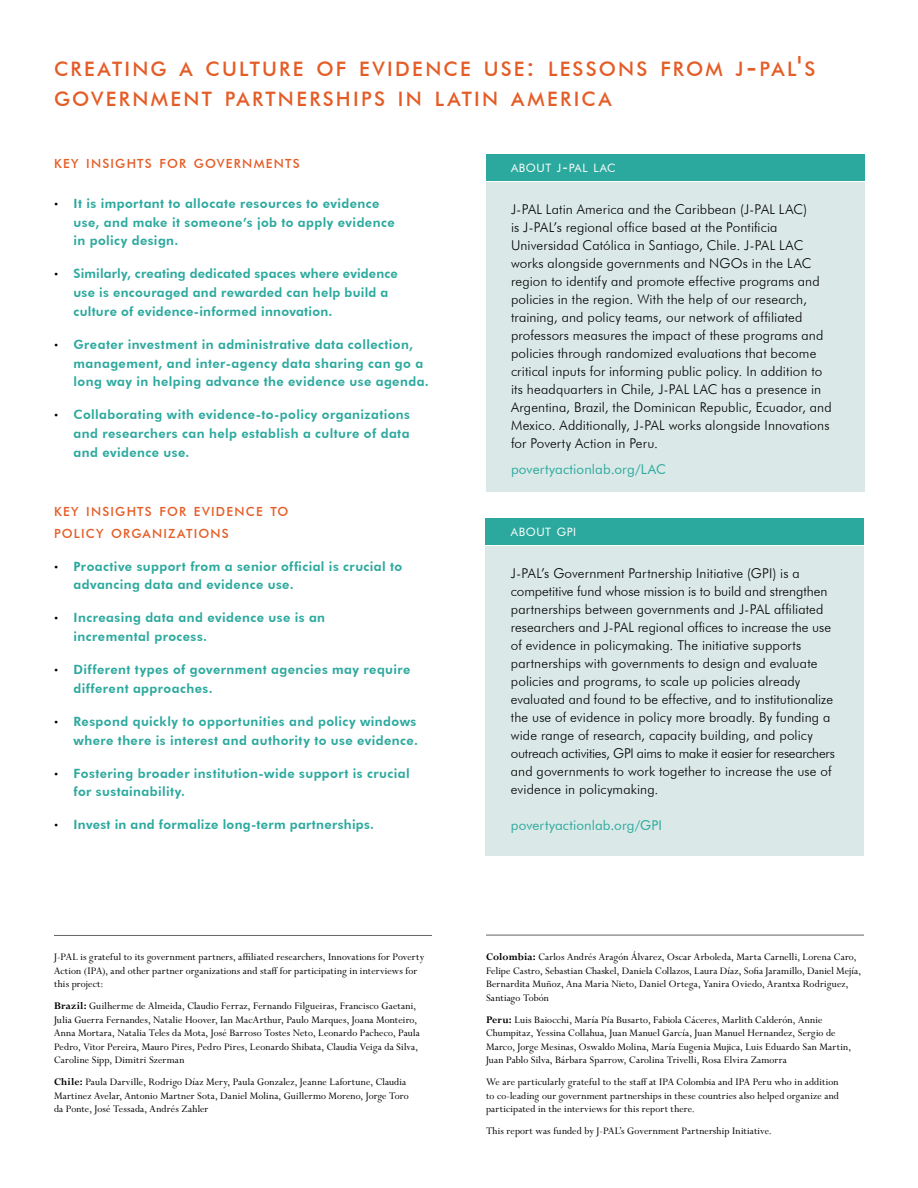
<style>
.page{position:relative;width:918px;height:1188px;background:#fff}
.page>*{position:absolute;margin:0;border:0;box-sizing:border-box;transform-origin:0 0}
.t1{font:500 19.95px/30px "Futura BT";letter-spacing:.115em;color:#e45c26}
.t2{font:300 13.5px/18px "Futura BT";letter-spacing:.005em;color:#000}
.t3{font:13.5px "Futura BT";letter-spacing:.01em;color:#2ca99e}
.t4{font:800 12.75px/18.8px "Futura BT";letter-spacing:.035em;color:#2ca99e}
.t5{font:500 12.6px/21.6px "Futura BT";letter-spacing:.095em;color:#e45c26}
.t6{font:11.55px "Futura BT";letter-spacing:.045em;color:#fff}
.t7{font:11.25px/13.5px "Perpetua MT Std";letter-spacing:.01em;color:#000}
.s1{font-size:28.5px}
.s2{font-family:"Perpetua MT Std";font-weight:400;font-size:12px;color:#000}
.s3{font-weight:700}
.s4{font-size:16.5px}
</style>
<div class="page">
<hr style="left:54px;top:935px;width:378px;height:1px;background:#636466">
<div style="left:486px;top:546px;width:378px;height:309px;background:#dae9e7"></div>
<div style="left:486px;top:518px;width:378px;height:27px;background:#2ca99e"></div>
<div style="left:486px;top:182px;width:378px;height:309px;background:#dae9e7"></div>
<div style="left:486px;top:154px;width:378px;height:27px;background:#2ca99e"></div>
<hr style="left:486px;top:935px;width:378px;height:1px;background:#636466">
<h1 class="t1" style="left:54px;top:53px;width:763px">CREATING A CULTURE OF EVIDENCE USE<span class="s1">:</span> LESSONS FROM J<span class="s1">-</span>PAL<span class="s1">'</span>S<br>GOVERNMENT PARTNERSHIPS IN LATIN AMERICA</h1>
<p class="t5" style="left:54px;top:153px;width:247px">KEY INSIGHTS FOR GOVERNMENTS</p>
<p class="t4" style="left:74px;top:194px;width:323px;text-indent:-20px"><span class="s2">•</span> It is important to allocate resources to evidence use, and make it someone’s job to apply evidence in policy design.</p>
<p class="t4" style="left:73px;top:264px;width:326px;text-indent:-19px"><span class="s2">•</span> Similarly, creating dedicated spaces where evidence use is encouraged and rewarded can help build a culture of evidence-informed innovation.</p>
<p class="t4" style="left:73px;top:335px;width:357px;text-indent:-19px"><span class="s2">•</span> Greater investment in administrative data collection, management, and inter-agency data sharing can go a long way in helping advance the evidence use agenda.</p>
<p class="t4" style="left:74px;top:405px;width:338px;text-align:justify;text-indent:-20px"><span class="s2">•</span> Collaborating with evidence-to-policy organizations and researchers can help establish a culture of data and evidence use.</p>
<p class="t5" style="left:54px;top:501px;width:236px">KEY INSIGHTS FOR EVIDENCE TO<br>POLICY ORGANIZATIONS</p>
<p class="t4" style="left:74px;top:557px;width:330px;text-indent:-20px"><span class="s2">•</span> Proactive support from a senior official is crucial to advancing data and evidence use.</p>
<p class="t4" style="left:74px;top:608px;width:253px;text-indent:-20px"><span class="s2">•</span> Increasing data and evidence use is an incremental process.</p>
<p class="t4" style="left:73px;top:660px;width:339px;text-indent:-19px"><span class="s2">•</span> Different types of government agencies may require different approaches.</p>
<p class="t4" style="left:54px;top:712px;width:366px;text-align:right"><span class="s2">•</span> Respond quickly to opportunities and policy windows where there is interest and authority to use evidence.</p>
<p class="t4" style="left:73px;top:764px;width:338px;text-indent:-19px"><span class="s2">•</span> Fostering broader institution-wide support is crucial for sustainability.</p>
<p class="t4" style="left:54px;top:815px;width:322px"><span class="s2">•</span> Invest in and formalize long-term partnerships.</p>
<p class="t7" style="left:54px;top:951px;width:372px">J-PAL is grateful to its government partners, affiliated researchers, Innovations for Poverty<br>Action (IPA), and other partner organizations and staff for participating in interviews for this project:</p>
<p class="t7" style="left:54px;top:1000px;width:367px"><span class="s3">Brazil:</span> Guilherme de Almeida, Claudio Ferraz, Fernando Filgueiras, Francisco Gaetani, Julia Guerra Fernandes, Natalie Hoover, Ian MacArthur, Paulo Marques, Joana Monteiro, Anna Mortara, Natalia Teles da Mota, José Barroso Tostes Neto, Leonardo Pacheco, Paula Pedro, Vitor Pereira, Mauro Pires, Pedro Pires, Leonardo Shibata, Claudia Veiga da Silva, Caroline Sipp, Dimitri Szerman</p>
<p class="t7" style="left:54px;top:1076px;width:356px"><span class="s3">Chile:</span> Paula Darville, Rodrigo Díaz Mery, Paula Gonzalez, Jeanne Lafortune, Claudia<br>Martinez Avelar, Antonio Martner Sota, Daniel Molina, Guillermo Moreno, Jorge Toro da Ponte, José Tessada, Andrés Zahler</p>
<p class="t6" style="left:511px;top:161px;width:106px">ABOUT J<span class="s4">-</span>PAL LAC</p>
<p class="t2" style="left:511px;top:200px;width:322px">J-PAL Latin America and the Caribbean (J-PAL LAC)<br>is J-PAL’s regional office based at the Pontificia Universidad Católica in Santiago, Chile. J-PAL LAC works alongside governments and NGOs in the LAC region to identify and promote effective programs and policies in the region. With the help of our research, training, and policy teams, our network of affiliated professors measures the impact of these programs and policies through randomized evaluations that become critical inputs for informing public policy. In addition to its headquarters in Chile, J-PAL LAC has a presence in Argentina, Brazil, the Dominican Republic, Ecuador, and Mexico. Additionally, J-PAL works alongside Innovations for Poverty Action in Peru.</p>
<p class="t3" style="left:511px;top:461px;width:157px">povertyactionlab.org/LAC</p>
<p class="t6" style="left:511px;top:525px;width:67px">ABOUT GPI</p>
<p class="t2" style="left:511px;top:564px;width:325px">J-PAL’s Government Partnership Initiative (GPI) is a competitive fund whose mission is to build and strengthen partnerships between governments and J-PAL affiliated researchers and J-PAL regional offices to increase the use of evidence in policymaking. The initiative supports partnerships with governments to design and evaluate policies and programs, to scale up policies already evaluated and found to be effective, and to institutionalize the use of evidence in policy more broadly. By funding a wide range of research, capacity building, and policy outreach activities, GPI aims to make it easier for researchers and governments to work together to increase the use of evidence in policymaking.</p>
<p class="t3" style="left:511px;top:817px;width:153px">povertyactionlab.org/GPI</p>
<p class="t7" style="left:486px;top:951px;width:376px"><span class="s3">Colombia:</span> Carlos Andrés Aragón Álvarez, Oscar Arboleda, Marta Carnelli, Lorena Caro, Felipe Castro, Sebastian Chaskel, Daniela Collazos, Laura Díaz, Sofia Jaramillo, Daniel Mejía, Bernardita Muñoz, Ana Maria Nieto, Daniel Ortega, Yanira Oviedo, Arantxa Rodriguez, Santiago Tobón</p>
<p class="t7" style="left:486px;top:1013px;width:367px"><span class="s3">Peru:</span> Luis Baiocchi, María Pía Busarto, Fabiola Cáceres, Marlith Calderón, Annie Chumpitaz, Yessina Collahua, Juan Manuel García, Juan Manuel Hernandez, Sergio de Marco, Jorge Mesinas, Oswaldo Molina, María Eugenia Mujica, Luis Eduardo San Martin, Juan Pablo Silva, Bárbara Sparrow, Carolina Trivelli, Rosa Elvira Zamorra</p>
<p class="t7" style="left:486px;top:1076px;width:355px;text-align:justify">We are particularly grateful to the staff at IPA Colombia and IPA Peru who in addition to co-leading our government partnerships in these countries also helped organize and participated in the interviews for this report there.</p>
<p class="t7" style="left:486px;top:1125px;width:287px">This report was funded by J-PAL’s Government Partnership Initiative.</p>
</div>
